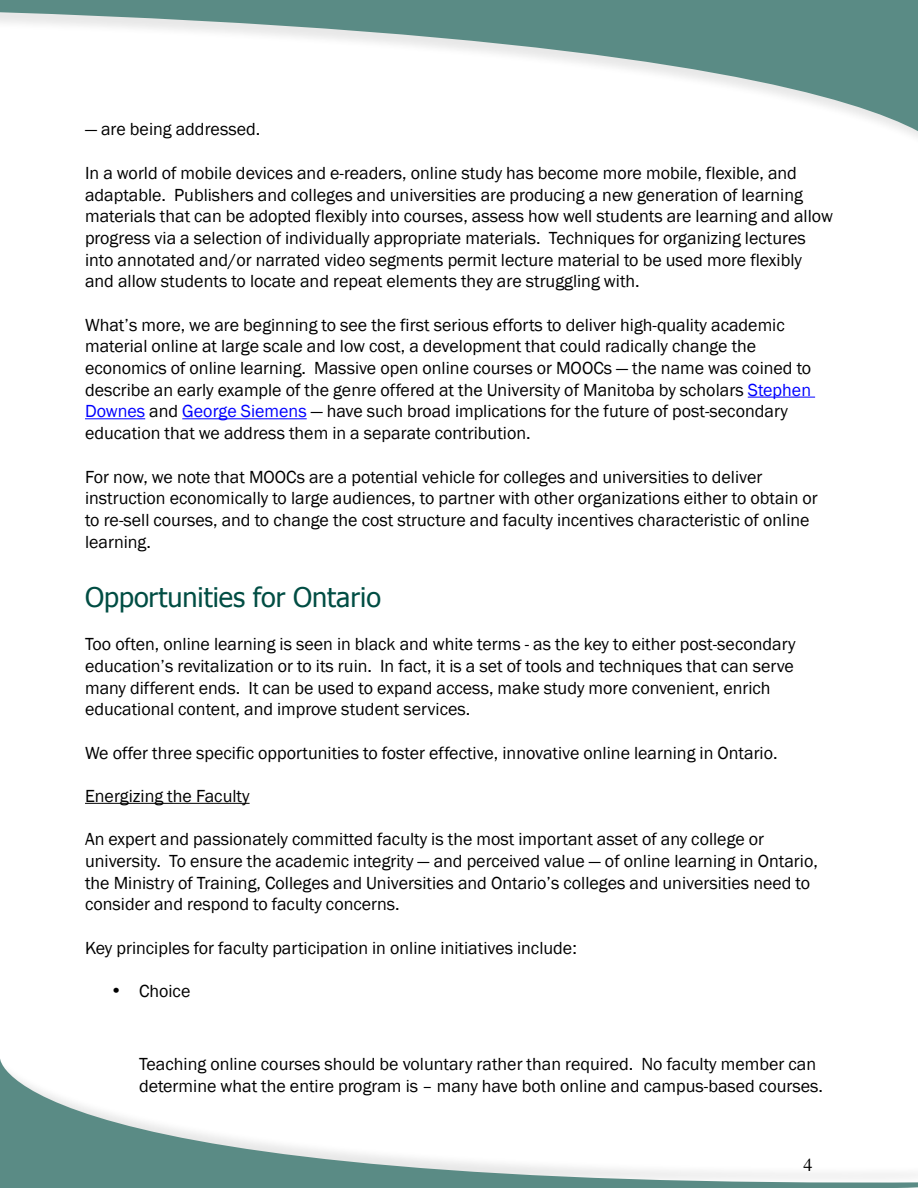
<style>
.page{position:relative;width:918px;height:1188px;background:#fff}
.page>*{position:absolute;margin:0;border:0;box-sizing:border-box;transform-origin:0 0}
.t1{font:27px "Tahoma";color:#004d43}
.t2{font:18px/21.8px "Franklin Gothic";color:#000}
.t3{font:18px "Times";color:#000}
.s1{color:#00f}
</style>
<div class="page">
<svg style="left:0;top:0;width:918px;height:137px"></svg>
<svg style="left:0;top:1059px;width:918px;height:129px"></svg>
<hr style="left:748px;top:397px;width:67px;height:1px;background:#00f">
<hr style="left:85px;top:418px;width:60px;height:1px;background:#00f">
<hr style="left:182px;top:418px;width:125px;height:1px;background:#00f">
<hr style="left:85px;top:803px;width:165px;height:1px;background:#000">
<p class="t2" style="left:85px;top:119px;width:177px">— are being addressed.</p>
<p class="t2" style="left:85px;top:162px;width:749px">In a world of mobile devices and e-readers, online study has become more mobile, flexible, and adaptable. Publishers and colleges and universities are producing a new generation of learning materials that can be adopted flexibly into courses, assess how well students are learning and allow progress via a selection of individually appropriate materials. Techniques for organizing lectures into annotated and/or narrated video segments permit lecture material to be used more flexibly and allow students to locate and repeat elements they are struggling with.</p>
<p class="t2" style="left:85px;top:314px;width:728px">What’s more, we are beginning to see the first serious efforts to deliver high-quality academic material online at large scale and low cost, a development that could radically change the economics of online learning. Massive open online courses or MOOCs — the name was coined to describe an early example of the genre offered at the University of Manitoba by scholars <span class="s1">Stephen Downes</span> and <span class="s1">George Siemens</span> — have such broad implications for the future of post-secondary education that we address them in a separate contribution.</p>
<p class="t2" style="left:85px;top:466px;width:734px">For now, we note that MOOCs are a potential vehicle for colleges and universities to deliver instruction economically to large audiences, to partner with other organizations either to obtain or to re-sell courses, and to change the cost structure and faculty incentives characteristic of online learning.</p>
<h1 class="t1" style="left:85px;top:580px;width:297px">Opportunities for Ontario</h1>
<p class="t2" style="left:85px;top:634px;width:712px">Too often, online learning is seen in black and white terms - as the key to either post-secondary education’s revitalization or to its ruin. In fact, it is a set of tools and techniques that can serve many different ends. It can be used to expand access, make study more convenient, enrich educational content, and improve student services.</p>
<p class="t2" style="left:85px;top:742px;width:694px">We offer three specific opportunities to foster effective, innovative online learning in Ontario.</p>
<p class="t2" style="left:85px;top:786px;width:166px">Energizing the Faculty</p>
<p class="t2" style="left:85px;top:829px;width:734px">An expert and passionately committed faculty is the most important asset of any college or university. To ensure the academic integrity — and perceived value — of online learning in Ontario, the Ministry of Training, Colleges and Universities and Ontario’s colleges and universities need to consider and respond to faculty concerns.</p>
<p class="t2" style="left:85px;top:937px;width:493px">Key principles for faculty participation in online initiatives include:</p>
<p class="t2" style="left:112px;top:981px;width:80px">• Choice</p>
<p class="t2" style="left:139px;top:1054px;width:686px">Teaching online courses should be voluntary rather than required. No faculty member can determine what the entire program is – many have both online and campus-based courses.</p>
<p class="t3" style="left:803px;top:1148px;width:10px">4</p>
</div>
